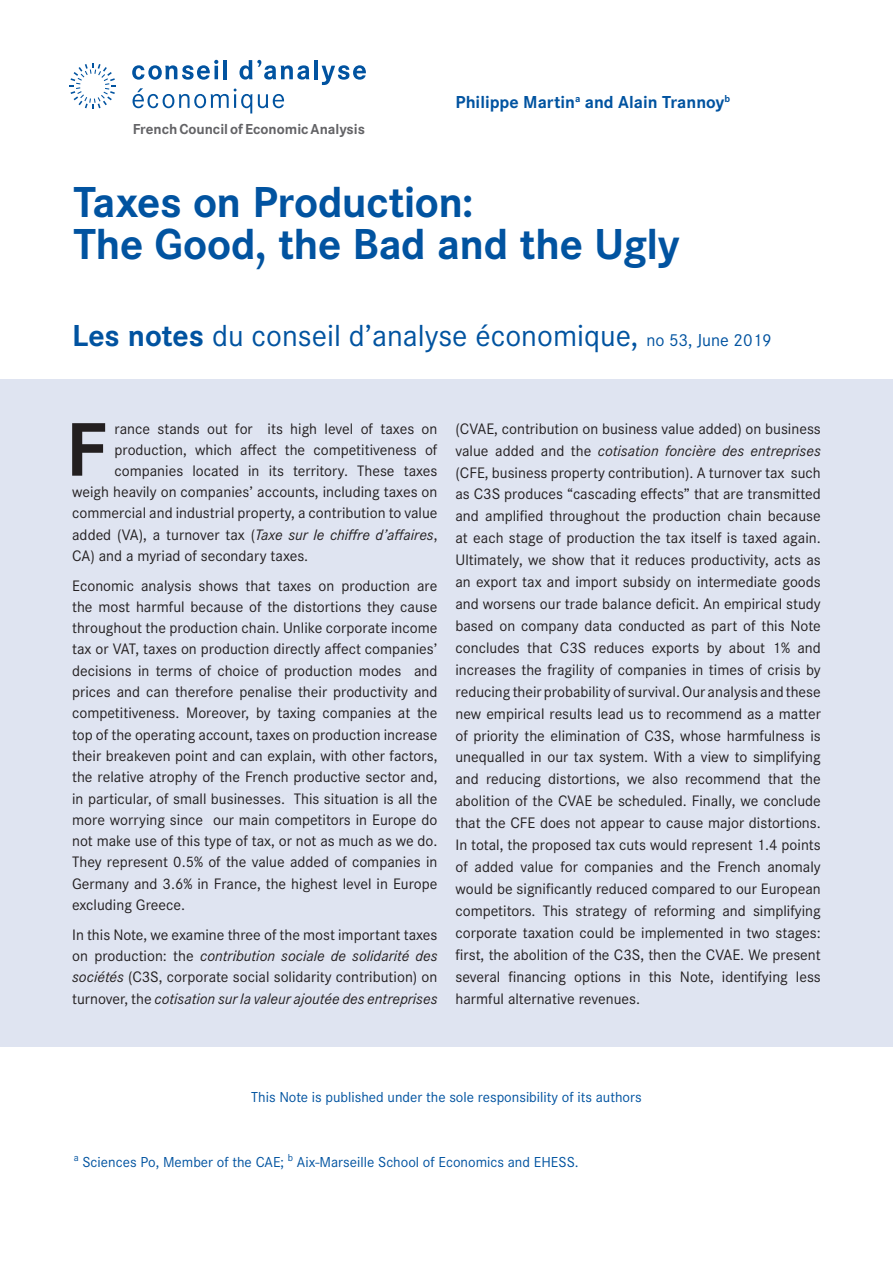
<style>
.page{position:relative;width:893px;height:1263px;background:#fff}
.page>*{position:absolute;margin:0;border:0;box-sizing:border-box;transform-origin:0 0}
.Résumé____lettrine{font:700 78.75px "Corporate S";color:#231f20}
.Titre_de_la_Note{font:700 45px/42px "Corporate S";letter-spacing:-.01em;color:#0153a0}
.t1{font:31.5px "Corporate S";color:#0153a0}
.Auteurs{font:700 18px "Corporate S";color:#0153a0}
.Résumé{font:15.75px/21.9px "Corporate S";color:#231f20;text-align:justify}
.Résumé____lettrine-2{font:15.75px "Corporate S";color:#231f20}
.Résumé____lettrine-3{font:italic 15.75px "Corporate S";color:#231f20}
.Organisme{font:15px "Corporate S";color:#0153a0}
.t2{font:700 15px "Corporate S";color:#636366}
.s1{font-weight:700}
.s2{font-size:18px}
.s3{font-style:normal}
.s4{font-style:italic}
</style>
<div class="page">
<div style="left:0;top:379px;width:893px;height:667px;background:#dfe4f1"></div>
<svg style="left:132px;top:60px;width:86px;height:20px"></svg>
<hr style="left:223px;top:60px;width:4px;height:19px;background:#0153a0">
<svg style="left:239px;top:60px;width:70px;height:20px"></svg>
<hr style="left:314px;top:60px;width:3px;height:19px;background:#0153a0">
<svg style="left:322px;top:65px;width:44px;height:20px"></svg>
<svg style="left:133px;top:88px;width:151px;height:25px"></svg>
<svg style="left:70px;top:63px;width:46px;height:46px"></svg>
<p class="t2" style="left:133px;top:118px;width:234px">French Council of Economic Analysis</p>
<p class="Auteurs" style="left:455px;top:90px;width:276px">Philippe Martin<sup>a</sup> and Alain Trannoy<sup>b</sup></p>
<p class="Titre_de_la_Note" style="left:73px;top:179px;width:608px">Taxes on Production:<br>The Good, the Bad and the Ugly</p>
<p class="t1" style="left:72px;top:315px;width:701px"><span class="s1">Les notes</span> du conseil d’analyse économique, <span class="s2">no 53, June 2019</span></p>
<p class="Résumé____lettrine" style="left:66px;top:395px;width:42px">F</p>
<p class="Résumé____lettrine-2" style="left:115px;top:418px;width:324px">rance stands out for its high level of taxes on</p>
<p class="Résumé____lettrine-2" style="left:115px;top:439px;width:324px">production, which affect the competitiveness of</p>
<p class="Résumé____lettrine-2" style="left:115px;top:460px;width:324px">companies located in its territory. These taxes</p>
<p class="Résumé____lettrine-2" style="left:72px;top:481px;width:367px">weigh heavily on companies’ accounts, including taxes on</p>
<p class="Résumé____lettrine-2" style="left:72px;top:503px;width:367px">commercial and industrial property, a contribution to value</p>
<p class="Résumé____lettrine-3" style="left:72px;top:524px;width:367px"><span class="s3">added (VA), a turnover tax (</span>Taxe sur le chiffre d’affaires<span class="s3">,</span></p>
<p class="Résumé____lettrine-2" style="left:72px;top:545px;width:238px">CA) and a myriad of secondary taxes.</p>
<p class="Résumé" style="left:72px;top:574px;width:367px;line-height:21.3px">Economic analysis shows that taxes on production are the most harmful because of the distortions they cause throughout the production chain. Unlike corporate income tax or VAT, taxes on production directly affect companies’ decisions in terms of choice of production modes and prices and can therefore penalise their productivity and competitiveness. Moreover, by taxing companies at the top of the operating account, taxes on production increase their breakeven point and can explain, with other factors, the relative atrophy of the French productive sector and, in particular, of small businesses. This situation is all the more worrying since our main competitors in Europe do not make use of this type of tax, or not as much as we do.<br>They represent 0.5% of the value added of companies in Germany and 3.6% in France, the highest level in Europe excluding Greece.</p>
<p class="Résumé" style="left:72px;top:923px;width:367px;line-height:21.3px">In this Note, we examine three of the most important taxes on production: the <span class="s4">contribution sociale de solidarité des sociétés</span> (C3S, corporate social solidarity contribution) on turnover, the <span class="s4">cotisation sur la valeur ajoutée des entreprises</span></p>
<p class="Résumé" style="left:455px;top:417px;width:367px">(CVAE, contribution on business value added) on business value added and the <span class="s4">cotisation foncière des entreprises </span>(CFE, business property contribution). A turnover tax such as C3S produces “cascading effects” that are transmitted and amplified throughout the production chain because at each stage of production the tax itself is taxed again.<br>Ultimately, we show that it reduces productivity, acts as an export tax and import subsidy on intermediate goods and worsens our trade balance deficit. An empirical study based on company data conducted as part of this Note concludes that C3S reduces exports by about 1% and increases the fragility of companies in times of crisis by reducing their probability of survival. Our analysis and these new empirical results lead us to recommend as a matter of priority the elimination of C3S, whose harmfulness is unequalled in our tax system. With a view to simplifying and reducing distortions, we also recommend that the abolition of the CVAE be scheduled. Finally, we conclude that the CFE does not appear to cause major distortions.<br>In total, the proposed tax cuts would represent 1.4 points of added value for companies and the French anomaly would be significantly reduced compared to our European competitors. This strategy of reforming and simplifying corporate taxation could be implemented in two stages: first, the abolition of the C3S, then the CVAE. We present several financing options in this Note, identifying less harmful alternative revenues.</p>
<p class="Organisme" style="left:251px;top:1087px;width:392px">This Note is published under the sole responsibility of its authors</p>
<p class="Organisme" style="left:74px;top:1152px;width:506px"><sup>a</sup> Sciences Po, Member of the CAE; <sup>b</sup> Aix-Marseille School of Economics and EHESS.</p>
</div>
